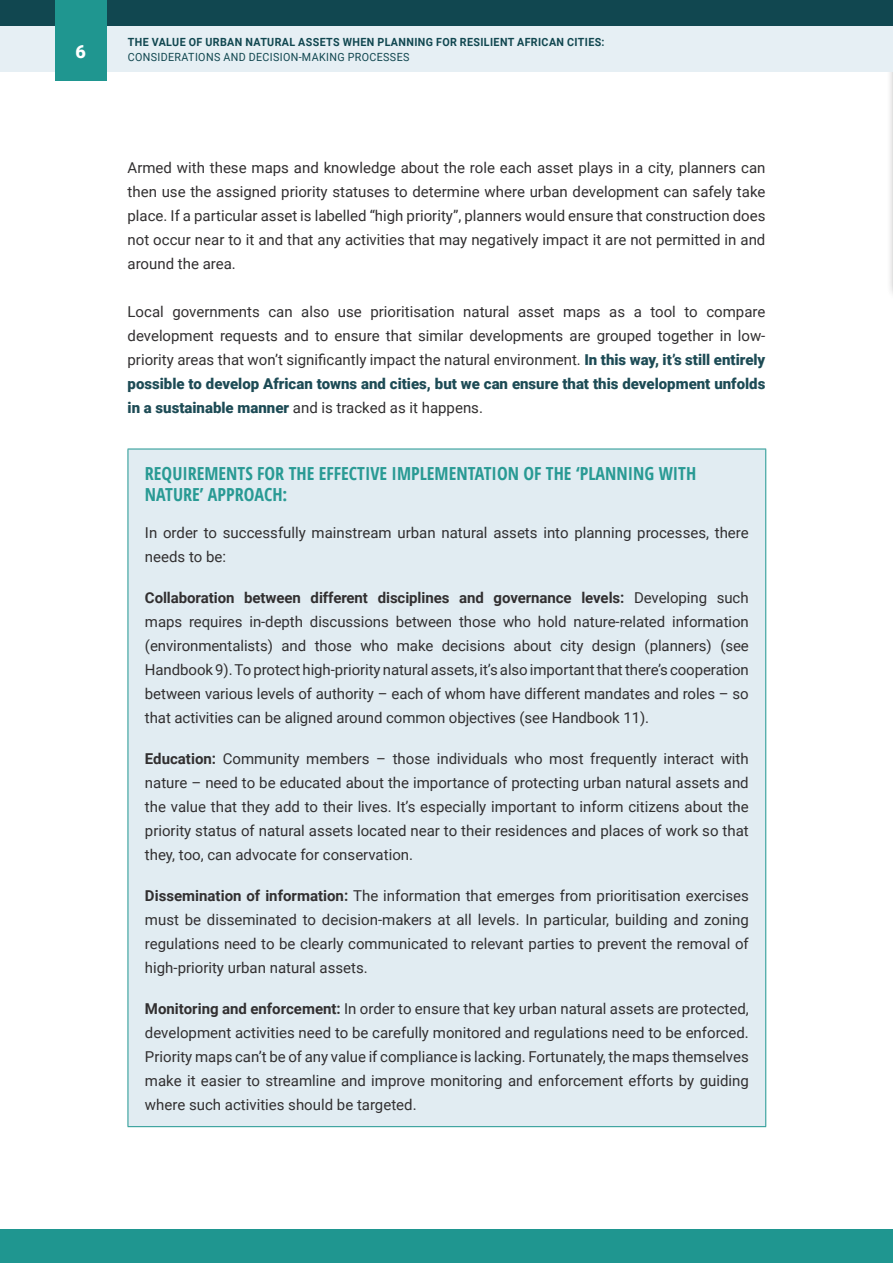
<style>
.page{position:relative;width:893px;height:1263px;background:#fff}
.page>*{position:absolute;margin:0;border:0;box-sizing:border-box;transform-origin:0 0}
.t1{font:700 condensed 18px/21px "Open Sans";color:#299a94}
.t2{font:900 18px "Roboto";color:#fff}
.t3{font:15px/24px "Roboto";color:#312f30;text-align:justify}
.t4{font:700 11.25px "Roboto";letter-spacing:.035em;color:#114750;scale:.95 1}
.t5{font:11.25px "Roboto";letter-spacing:.035em;color:#114750;scale:.95 1}
.s1{font-weight:900;color:#1d4b55}
.s2{font-weight:700}
</style>
<div class="page">
<div style="left:886px;top:18px;width:7px;height:283px;background:#f6f6f6"></div>
<div style="left:0;top:26px;width:892px;height:46px;background:#e6eff4"></div>
<div style="left:0;top:0;width:892px;height:26px;background:#114750"></div>
<div style="left:0;top:1229px;width:892px;height:34px;background:#1f9690"></div>
<div style="left:55px;top:0;width:51px;height:81px;background:#1f9690"></div>
<div style="left:128px;top:449px;width:638px;height:678px;background:#e1ecf2"></div>
<hr style="left:128px;top:449px;width:638px;height:1px;background:#1f9690">
<hr style="left:128px;top:449px;width:1px;height:677px;background:#1f9690">
<hr style="left:765px;top:449px;width:1px;height:677px;background:#1f9690">
<hr style="left:128px;top:1126px;width:638px;height:1px;background:#1f9690">
<p class="t2" style="left:76px;top:39px;width:12px">6</p>
<p class="t4" style="left:128px;top:34px;width:503px">THE VALUE OF URBAN NATURAL ASSETS WHEN PLANNING FOR RESILIENT AFRICAN CITIES:</p>
<p class="t5" style="left:128px;top:49px;width:298px">CONSIDERATIONS AND DECISION-MAKING PROCESSES</p>
<p class="t3" style="left:128px;top:155px;width:639px">Armed with these maps and knowledge about the role each asset plays in a city, planners can then use the assigned priority statuses to determine where urban development can safely take place. If a particular asset is labelled “high priority”, planners would ensure that construction does not occur near to it and that any activities that may negatively impact it are not permitted in and around the area.</p>
<p class="t3" style="left:128px;top:299px;width:639px">Local governments can also use prioritisation natural asset maps as a tool to compare development requests and to ensure that similar developments are grouped together in low&shy;priority areas that won’t significantly impact the natural environment. <span class="s1">In this way, it’s still entirely possible to develop African towns and cities, but we can ensure that this development unfolds in a sustainable manner</span> and is tracked as it happens.</p>
<p class="t1" style="left:145px;top:462px;width:553px">REQUIREMENTS FOR THE EFFECTIVE IMPLEMENTATION OF THE ‘PLANNING WITH<br>NATURE’ APPROACH:</p>
<p class="t3" style="left:145px;top:520px;width:605px">In order to successfully mainstream urban natural assets into planning processes, there needs to be:</p>
<p class="t3" style="left:145px;top:585px;width:605px"><span class="s2">Collaboration between different disciplines and governance levels:</span> Developing such maps requires in-depth discussions between those who hold nature-related information (environmentalists) and those who make decisions about city design (planners) (see Handbook 9). To protect high-priority natural assets, it’s also important that there’s cooperation between various levels of authority – each of whom have different mandates and roles – so that activities can be aligned around common objectives (see Handbook 11).</p>
<p class="t3" style="left:145px;top:746px;width:605px"><span class="s2">Education:</span> Community members – those individuals who most frequently interact with nature – need to be educated about the importance of protecting urban natural assets and the value that they add to their lives. It’s especially important to inform citizens about the priority status of natural assets located near to their residences and places of work so that they, too, can advocate for conservation.</p>
<p class="t3" style="left:145px;top:883px;width:605px"><span class="s2">Dissemination of information:</span> The information that emerges from prioritisation exercises must be disseminated to decision-makers at all levels. In particular, building and zoning regulations need to be clearly communicated to relevant parties to prevent the removal of high-priority urban natural assets.</p>
<p class="t3" style="left:145px;top:996px;width:605px"><span class="s2">Monitoring and enforcement:</span> In order to ensure that key urban natural assets are protected, development activities need to be carefully monitored and regulations need to be enforced.<br>Priority maps can’t be of any value if compliance is lacking. Fortunately, the maps themselves make it easier to streamline and improve monitoring and enforcement efforts by guiding where such activities should be targeted.</p>
</div>
